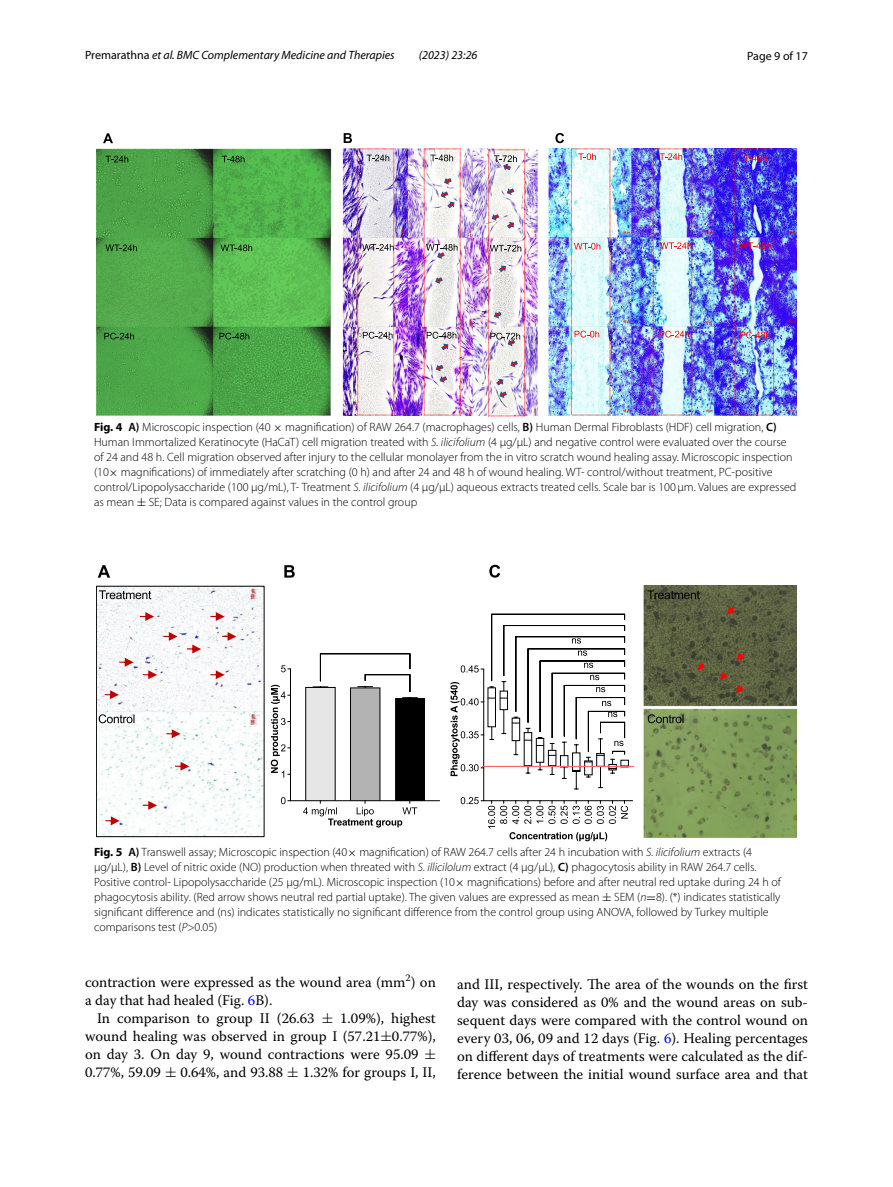
<style>
.page{position:relative;width:893px;height:1187px;background:#fff}
.page>*{position:absolute;margin:0;border:0;box-sizing:border-box;transform-origin:0 0}
.t1{font:14.7px/18px "Warnock Pro";color:#000;text-align:justify}
.t2{font:300 12px/15px "Myriad Pro";color:#000}
.t3{font:italic 12px "Myriad Pro";color:#000}
.t4{font:12px "Myriad Pro";color:#000}
.s1{font-style:normal}
.s2{font-weight:700}
.s3{font-weight:600}
.s4{font-family:"MTSY";font-weight:400}
.s5{font-style:italic}
.s6{color:#00f}
.s7{font-family:"MTSY"}
</style>
<div class="page">
<img style="left:96px;top:149px;width:701px;height:266px">
<img style="left:357px;top:148px;width:417px;height:267px">
<svg style="left:103px;top:133px;width:10px;height:10px"></svg>
<svg style="left:344px;top:133px;width:8px;height:10px"></svg>
<svg style="left:555px;top:133px;width:9px;height:10px"></svg>
<svg style="left:106px;top:156px;width:22px;height:6px"></svg>
<svg style="left:222px;top:156px;width:23px;height:6px"></svg>
<svg style="left:105px;top:244px;width:32px;height:7px"></svg>
<svg style="left:221px;top:244px;width:31px;height:7px"></svg>
<svg style="left:104px;top:333px;width:30px;height:6px"></svg>
<svg style="left:219px;top:333px;width:30px;height:6px"></svg>
<svg style="left:367px;top:155px;width:22px;height:6px"></svg>
<svg style="left:362px;top:244px;width:32px;height:6px"></svg>
<svg style="left:363px;top:332px;width:30px;height:6px"></svg>
<img style="left:424px;top:148px;width:101px;height:268px">
<svg style="left:744px;top:155px;width:23px;height:6px"></svg>
<svg style="left:659px;top:153px;width:23px;height:7px"></svg>
<svg style="left:578px;top:153px;width:18px;height:7px"></svg>
<svg style="left:739px;top:242px;width:32px;height:7px"></svg>
<svg style="left:660px;top:242px;width:31px;height:7px"></svg>
<svg style="left:574px;top:243px;width:26px;height:6px"></svg>
<svg style="left:740px;top:331px;width:30px;height:7px"></svg>
<svg style="left:659px;top:330px;width:30px;height:7px"></svg>
<svg style="left:575px;top:330px;width:24px;height:7px"></svg>
<img style="left:270px;top:585px;width:527px;height:252px">
<hr style="left:484px;top:800px;width:149px;height:1px;background:#000">
<hr style="left:483px;top:669px;width:1px;height:131px;background:#000">
<svg style="left:461px;top:797px;width:167px;height:44px"></svg>
<svg style="left:450px;top:613px;width:184px;height:176px"></svg>
<div style="left:395px;top:698px;width:30px;height:103px;border:1px solid #000"></div>
<hr style="left:290px;top:800px;width:150px;height:1px;background:#000">
<hr style="left:290px;top:668px;width:1px;height:132px;background:#000">
<svg style="left:281px;top:797px;width:9px;height:7px"></svg>
<svg style="left:281px;top:665px;width:9px;height:7px"></svg>
<svg style="left:271px;top:684px;width:19px;height:93px"></svg>
<svg style="left:303px;top:652px;width:121px;height:175px"></svg>
<svg style="left:720px;top:671px;width:8px;height:9px"></svg>
<svg style="left:736px;top:684px;width:8px;height:9px"></svg>
<svg style="left:727px;top:606px;width:8px;height:8px"></svg>
<svg style="left:736px;top:652px;width:9px;height:8px"></svg>
<svg style="left:697px;top:662px;width:8px;height:8px"></svg>
<svg style="left:96px;top:585px;width:169px;height:252px"></svg>
<svg style="left:105px;top:816px;width:15px;height:9px"></svg>
<svg style="left:143px;top:800px;width:14px;height:9px"></svg>
<svg style="left:175px;top:761px;width:14px;height:9px"></svg>
<svg style="left:166px;top:729px;width:15px;height:9px"></svg>
<svg style="left:105px;top:690px;width:14px;height:9px"></svg>
<svg style="left:119px;top:657px;width:15px;height:9px"></svg>
<svg style="left:163px;top:632px;width:15px;height:8px"></svg>
<svg style="left:187px;top:644px;width:14px;height:9px"></svg>
<svg style="left:210px;top:612px;width:15px;height:9px"></svg>
<svg style="left:210px;top:670px;width:15px;height:9px"></svg>
<svg style="left:222px;top:632px;width:14px;height:8px"></svg>
<svg style="left:140px;top:612px;width:14px;height:9px"></svg>
<svg style="left:143px;top:670px;width:14px;height:9px"></svg>
<svg style="left:98px;top:565px;width:12px;height:12px"></svg>
<svg style="left:284px;top:565px;width:11px;height:12px"></svg>
<svg style="left:489px;top:564px;width:11px;height:13px"></svg>
<svg style="left:99px;top:590px;width:52px;height:9px"></svg>
<svg style="left:99px;top:714px;width:35px;height:9px"></svg>
<svg style="left:647px;top:590px;width:53px;height:9px"></svg>
<svg style="left:648px;top:714px;width:35px;height:9px"></svg>
<p class="t3" style="left:85px;top:48px;width:311px"><span class="s1">Premarathna</span> et al. BMC Complementary Medicine and Therapies</p>
<p class="t3" style="left:419px;top:48px;width:60px">(2023) 23:26</p>
<p class="t4" style="left:747px;top:48px;width:62px">Page 9 of 17</p>
<p class="t2" style="left:94px;top:420px;width:704px"><span class="s2">Fig. 4</span> <span class="s3">A)</span> Microscopic inspection (40 <span class="s4">×</span> magnification) of RAW 264.7 (macrophages) cells, <span class="s3">B)</span> Human Dermal Fibroblasts (HDF) cell migration, <span class="s3">C)<br></span>Human Immortalized Keratinocyte (HaCaT) cell migration treated with <span class="s5">S. ilicifolium</span> (4 μg/μL) and negative control were evaluated over the course of 24 and 48 h. Cell migration observed after injury to the cellular monolayer from the in vitro scratch wound healing assay. Microscopic inspection (10<span class="s4">×</span> magnifications) of immediately after scratching (0 h) and after 24 and 48 h of wound healing. WT- control/without treatment, PC-positive control/Lipopolysaccharide (100 μg/mL), T- Treatment <span class="s5">S. ilicifolium</span> (4 μg/μL) aqueous extracts treated cells. Scale bar is 100μm. Values are expressed as mean <span class="s4">±</span> SE; Data is compared against values in the control group</p>
<p class="t2" style="left:94px;top:845px;width:688px"><span class="s2">Fig. 5</span> <span class="s3">A)</span> Transwell assay; Microscopic inspection (40<span class="s4">×</span> magnification) of RAW 264.7 cells after 24 h incubation with <span class="s5">S. ilicifolium</span> extracts (4 μg/μL), <span class="s3">B)</span> Level of nitric oxide (NO) production when threated with <span class="s5">S. illicilolum</span> extract (4 μg/μL), <span class="s3">C)</span> phagocytosis ability in RAW 264.7 cells.<br>Positive control- Lipopolysaccharide (25 μg/mL). Microscopic inspection (10<span class="s4">×</span> magnifications) before and after neutral red uptake during 24 h of phagocytosis ability. (Red arrow shows neutral red partial uptake). The given values are expressed as mean <span class="s4">±</span> SEM (<span class="s5">n</span><span class="s4">=</span>8). (*) indicates statistically significant difference and (ns) indicates statistically no significant difference from the control group using ANOVA, followed by Turkey multiple comparisons test (<span class="s5">P</span>&gt;0.05)</p>
<p class="t1" style="left:85px;top:972px;width:352px">contraction were expressed as the wound area (mm<sup>2</sup>) on a day that had healed (Fig. <span class="s6">6</span>B).</p>
<p class="t1" style="left:85px;top:1008px;width:352px;text-indent:12px">In comparison to group II (26.63 <span class="s7">±</span> 1.09%), highest wound healing was observed in group I (57.21<span class="s7">±</span>0.77%), on day 3. On day 9, wound contractions were 95.09 <span class="s7">± </span>0.77%, 59.09 <span class="s7">±</span> 0.64%, and 93.88 <span class="s7">±</span> 1.32% for groups I, II,</p>
<p class="t1" style="left:457px;top:974px;width:352px">and III, respectively. The area of the wounds on the first day was considered as 0% and the wound areas on sub&shy;sequent days were compared with the control wound on every 03, 06, 09 and 12 days (Fig. <span class="s6">6</span>). Healing percentages on different days of treatments were calculated as the dif&shy;ference between the initial wound surface area and that</p>
</div>
